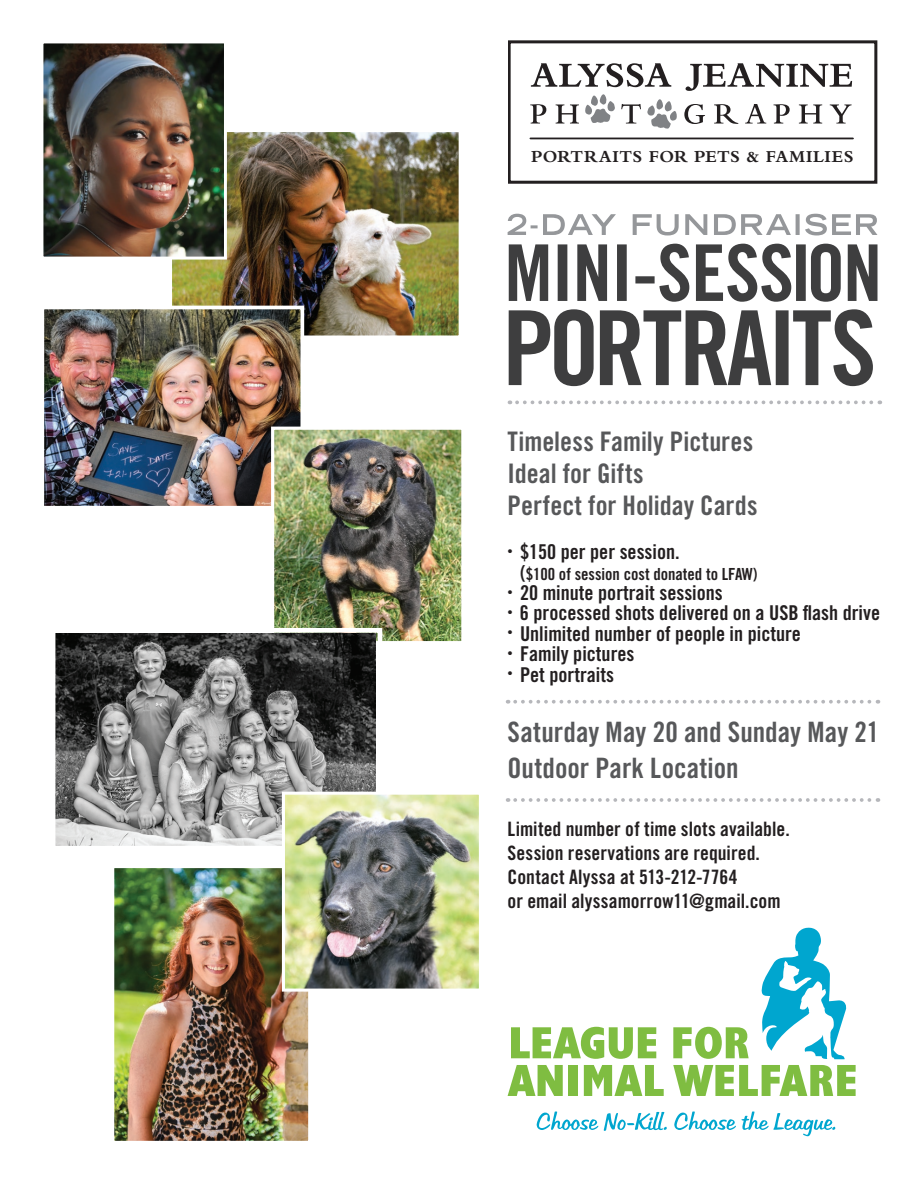
<style>
.page{position:relative;width:918px;height:1188px;background:#fff}
.page>*{position:absolute;margin:0;border:0;box-sizing:border-box;transform-origin:0 0}
.t1{font:28.05px/35.8px "Trade Gothic LT Std Bd Cn 20";color:#57585a}
.t2{font:27px/31.7px "Trade Gothic LT Std Bd Cn 20";color:#57585a}
.t3{font:20.4px "Trade Gothic LT Std Bd Cn 20";color:#231f20}
.t4{font:19.8px/23.9px "Trade Gothic LT Std Bd Cn 20";color:#231f20}
.t5{font:700 17.4px "Bembo Std";letter-spacing:.025em;color:#231f20}
.t6{font:16.65px "Trade Gothic LT Std Bd Cn 20";color:#231f20}
.s1{font-size:20.4px}
</style>
<div class="page">
<div style="left:508px;top:40px;width:369px;height:144px;border:3px solid #231f20"></div>
<svg style="left:530px;top:63px;width:322px;height:66px"></svg>
<hr style="left:530px;top:138px;width:323px;height:1px;background:#231f20">
<svg style="left:509px;top:309px;width:364px;height:77px"></svg>
<svg style="left:509px;top:244px;width:368px;height:58px"></svg>
<svg style="left:508px;top:214px;width:370px;height:21px"></svg>
<img style="left:173px;top:133px;width:284px;height:201px">
<div style="left:167px;top:127px;width:296px;height:213px;border:5px solid #fff"></div>
<img style="left:45px;top:45px;width:178px;height:211px">
<div style="left:41px;top:41px;width:186px;height:219px;border:3px solid #fff"></div>
<img style="left:45px;top:311px;width:254px;height:194px">
<div style="left:40px;top:306px;width:264px;height:204px;border:4px solid #fff"></div>
<svg style="left:508px;top:1065px;width:55px;height:31px"></svg>
<div style="left:569px;top:1065px;width:9px;height:31px;background:#7fbd41"></div>
<svg style="left:584px;top:1065px;width:80px;height:31px"></svg>
<svg style="left:673px;top:1065px;width:183px;height:31px"></svg>
<svg style="left:511px;top:1027px;width:145px;height:32px"></svg>
<svg style="left:673px;top:1027px;width:76px;height:32px"></svg>
<svg style="left:761px;top:927px;width:86px;height:132px"></svg>
<svg style="left:604px;top:1112px;width:63px;height:19px"></svg>
<svg style="left:536px;top:1112px;width:62px;height:18px"></svg>
<svg style="left:674px;top:1112px;width:161px;height:24px"></svg>
<img style="left:275px;top:431px;width:185px;height:209px">
<div style="left:271px;top:427px;width:193px;height:217px;border:3px solid #fff"></div>
<img style="left:57px;top:634px;width:319px;height:210px">
<div style="left:51px;top:628px;width:331px;height:222px;border:5px solid #fff"></div>
<img style="left:115px;top:869px;width:192px;height:271px">
<div style="left:111px;top:865px;width:200px;height:279px;border:3px solid #fff"></div>
<img style="left:286px;top:796px;width:192px;height:192px">
<div style="left:282px;top:792px;width:200px;height:200px;border:3px solid #fff"></div>
<svg style="left:515px;top:700px;width:364px;height:4px"></svg>
<svg style="left:515px;top:798px;width:364px;height:4px"></svg>
<svg style="left:517px;top:400px;width:363px;height:4px"></svg>
<p class="t5" style="left:531px;top:147px;width:324px">PORTRAITS FOR PETS &amp; FAMILIES</p>
<h2 class="t2" style="left:508px;top:426px;width:251px">Timeless Family Pictures<br>Ideal for Gifts<br>Perfect for Holiday Cards</h2>
<p class="t3" style="left:508px;top:539px;width:174px"><sup>•</sup> $150 per per session.</p>
<p class="t6" style="left:520px;top:563px;width:239px"><span class="s1">(</span>$100 of session cost donated to LFAW)</p>
<p class="t3" style="left:508px;top:580px;width:217px"><sup>•</sup> 20 minute portrait sessions</p>
<p class="t3" style="left:508px;top:601px;width:374px"><sup>•</sup> 6 processed shots delivered on a USB flash drive</p>
<p class="t3" style="left:508px;top:621px;width:295px"><sup>•</sup> Unlimited number of people in picture</p>
<p class="t3" style="left:508px;top:642px;width:128px"><sup>•</sup> Family pictures</p>
<p class="t3" style="left:508px;top:662px;width:108px"><sup>•</sup> Pet portraits</p>
<h1 class="t1" style="left:508px;top:714px;width:373px">Saturday May 20 and Sunday May 21<br>Outdoor Park Location</h1>
<p class="t4" style="left:508px;top:817px;width:284px">Limited number of time slots available.<br>Session reservations are required.<br>Contact Alyssa at 513-212-7764<br>or email alyssamorrow11@gmail.com</p>
</div>
